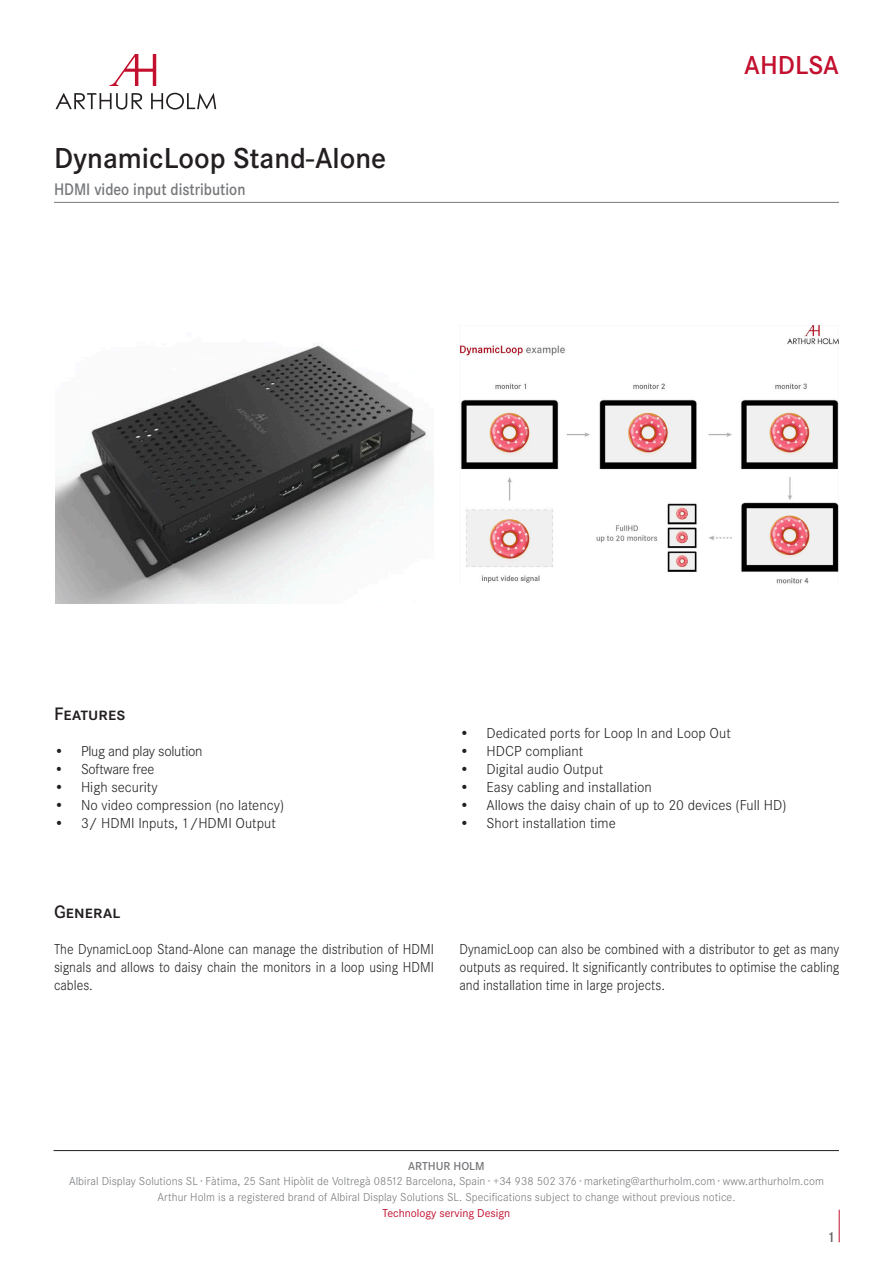
<style>
.page{position:relative;width:893px;height:1263px;background:#fff}
.page>*{position:absolute;margin:0;border:0;box-sizing:border-box;transform-origin:0 0}
.t1{font:600 30px "Corporate S";color:#231f20}
.t2{font:600 27px "Corporate S";color:#c3102f}
.t3{font:600 18.75px "Corporate SSC";color:#231f20}
.t4{font:600 17.4px "Corporate S";color:#76787b;scale:.89 1}
.t5{font:300 15px/18px "Corporate S";color:#231f20;text-align:justify;scale:.93 1}
.t6{font:300 15px "Corporate S";color:#231f20}
.t7{font:300 15px "Corporate S";letter-spacing:-.02em;color:#231f20}
.t8{font:600 15px "Corporate S";color:#636366}
.t9{font:300 12px "Corporate S";letter-spacing:.005em;color:#76787b}
.t10{font:12px "Corporate S";color:#c3102f}
.t11{font:600 12px "Corporate S";color:#76787b}
</style>
<div class="page">
<hr style="left:839px;top:1210px;width:1px;height:32px;background:#c3102f">
<hr style="left:54px;top:1150px;width:785px;height:1px;background:#231f20">
<svg style="left:55px;top:93px;width:87px;height:17px"></svg>
<svg style="left:151px;top:93px;width:65px;height:17px"></svg>
<svg style="left:110px;top:54px;width:46px;height:32px"></svg>
<hr style="left:54px;top:202px;width:785px;height:1px;background:#76787b">
<img style="left:459px;top:325px;width:380px;height:259px">
<img style="left:56px;top:345px;width:378px;height:259px">
<p class="t1" style="left:54px;top:141px;width:334px">DynamicLoop Stand-Alone</p>
<p class="t4" style="left:54px;top:179px;width:217px">HDMI video input distribution</p>
<p class="t2" style="left:744px;top:49px;width:96px">AHDLSA</p>
<p class="t3" style="left:54px;top:703px;width:73px">Features</p>
<p class="t7" style="left:54px;top:743px;width:150px">• Plug and play solution</p>
<p class="t7" style="left:54px;top:761px;width:102px">• Software free</p>
<p class="t6" style="left:54px;top:779px;width:105px">• High security</p>
<p class="t6" style="left:54px;top:797px;width:232px">• No video compression (no latency)</p>
<p class="t6" style="left:54px;top:815px;width:223px">• 3/ HDMI Inputs, 1/HDMI Output</p>
<p class="t6" style="left:459px;top:725px;width:273px">• Dedicated ports for Loop In and Loop Out</p>
<p class="t6" style="left:459px;top:743px;width:125px">• HDCP compliant</p>
<p class="t6" style="left:459px;top:761px;width:145px">• Digital audio Output</p>
<p class="t6" style="left:459px;top:779px;width:194px">• Easy cabling and installation</p>
<p class="t6" style="left:459px;top:797px;width:328px">• Allows the daisy chain of up to 20 devices (Full HD)</p>
<p class="t6" style="left:459px;top:815px;width:158px">• Short installation time</p>
<p class="t3" style="left:54px;top:901px;width:68px">General</p>
<p class="t5" style="left:54px;top:940px;width:410px">The DynamicLoop Stand-Alone can manage the distribution of HDMI signals and allows to daisy chain the monitors in a loop using HDMI cables.</p>
<p class="t5" style="left:459px;top:940px;width:410px">DynamicLoop can also be combined with a distributor to get as many outputs as required. It significantly contributes to optimise the cabling and installation time in large projects.</p>
<p class="t11" style="left:408px;top:1159px;width:78px">ARTHUR HOLM</p>
<p class="t9" style="left:69px;top:1175px;width:756px">Albiral Display Solutions SL · Fàtima, 25 Sant Hipòlit de Voltregà 08512 Barcelona, Spain · +34 938 502 376 · marketing@arthurholm.com · www.arthurholm.com</p>
<p class="t9" style="left:157px;top:1191px;width:579px">Arthur Holm is a registered brand of Albiral Display Solutions SL. Specifications subject to change without previous notice.</p>
<p class="t10" style="left:383px;top:1206px;width:129px">Technology serving Design</p>
<p class="t8" style="left:827px;top:1229px;width:10px">1</p>
</div>
